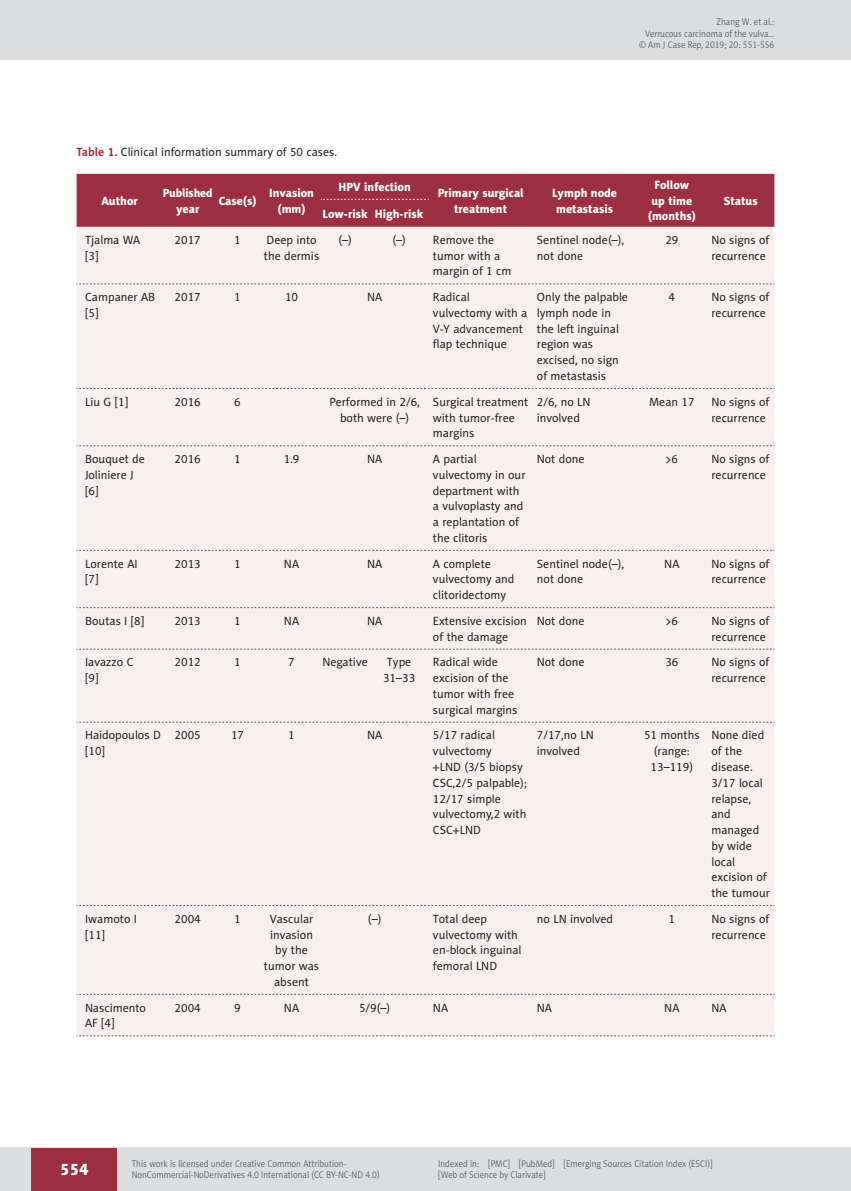
<style>
.page{position:relative;width:851px;height:1191px;background:#fff}
.page>*{position:absolute;margin:0;border:0;box-sizing:border-box;transform-origin:0 0}
.t1{font:16.5px "Naomi Sans EFN Heavy";color:#fff}
.AJCR_Tabela_zawartos{font:12px/15.8px "Naomi Sans EFN";color:#231f20}
.AJCR_Tabela_Head{font:12px/15.8px "Naomi Sans EFN Heavy";color:#fff;text-align:center}
.AJCR_Tabela_tytul{font:12px "Naomi Sans EFN";color:#231f20}
.t2{font:9.75px/11.2px "Naomi Sans EFN Light";color:#57585a;scale:.9 1}
.s1{font-weight:700;color:#9d2f42}
</style>
<div class="page">
<div style="left:77px;top:227px;width:697px;height:808px;background:#f7f0ef"></div>
<svg style="left:77px;top:284px;width:697px;height:1px"></svg>
<svg style="left:77px;top:388px;width:697px;height:1px"></svg>
<svg style="left:77px;top:445px;width:697px;height:1px"></svg>
<svg style="left:77px;top:550px;width:697px;height:1px"></svg>
<svg style="left:77px;top:607px;width:697px;height:1px"></svg>
<svg style="left:77px;top:649px;width:697px;height:1px"></svg>
<svg style="left:77px;top:722px;width:697px;height:1px"></svg>
<svg style="left:77px;top:905px;width:697px;height:1px"></svg>
<svg style="left:77px;top:994px;width:697px;height:1px"></svg>
<svg style="left:77px;top:1035px;width:697px;height:1px"></svg>
<div style="left:77px;top:174px;width:697px;height:53px;background:#9d2f42"></div>
<div style="left:0;top:1148px;width:850px;height:43px;background:#dcdddf"></div>
<div style="left:32px;top:1147px;width:85px;height:43px;background:#9d2f42"></div>
<div style="left:0;top:0;width:850px;height:60px;background:#dcdddf"></div>
<hr style="left:850px;top:0;width:1px;height:60px;background:#dcdddf">
<p class="t2" style="left:639px;top:16px;width:152px;text-align:right">Zhang W. et al.:<br>Verrucous carcinoma of the vulva… © Am J Case Rep, 2019; 20: 551-556</p>
<p class="AJCR_Tabela_tytul" style="left:77px;top:145px;width:262px"><span class="s1">Table 1.</span> Clinical information summary of 50 cases.</p>
<p class="AJCR_Tabela_Head" style="left:101px;top:193px;width:38px">Author</p>
<p class="AJCR_Tabela_Head" style="left:163px;top:185px;width:51px">Published year</p>
<p class="AJCR_Tabela_Head" style="left:219px;top:193px;width:39px">Case(s)</p>
<p class="AJCR_Tabela_Head" style="left:269px;top:185px;width:46px">Invasion (mm)</p>
<p class="AJCR_Tabela_Head" style="left:338px;top:179px;width:74px">HPV infection</p>
<p class="AJCR_Tabela_Head" style="left:322px;top:205px;width:46px">Low-risk</p>
<p class="AJCR_Tabela_Head" style="left:375px;top:205px;width:50px">High-risk</p>
<p class="AJCR_Tabela_Head" style="left:437px;top:185px;width:87px">Primary surgical treatment</p>
<p class="AJCR_Tabela_Head" style="left:552px;top:185px;width:66px">Lymph node metastasis</p>
<p class="AJCR_Tabela_Head" style="left:648px;top:177px;width:49px">Follow up time (months)</p>
<p class="AJCR_Tabela_Head" style="left:723px;top:193px;width:36px">Status</p>
<p class="AJCR_Tabela_zawartos" style="left:85px;top:232px;width:57px">Tjalma WA [3]</p>
<p class="AJCR_Tabela_zawartos" style="left:174px;top:232px;width:28px">2017</p>
<p class="AJCR_Tabela_zawartos" style="left:234px;top:232px;width:8px">1</p>
<p class="AJCR_Tabela_zawartos" style="left:264px;top:232px;width:57px">Deep into the dermis</p>
<p class="AJCR_Tabela_zawartos" style="left:338px;top:232px;width:15px">(–)</p>
<p class="AJCR_Tabela_zawartos" style="left:392px;top:232px;width:15px">(–)</p>
<p class="AJCR_Tabela_zawartos" style="left:433px;top:232px;width:80px">Remove the tumor with a margin of 1 cm</p>
<p class="AJCR_Tabela_zawartos" style="left:537px;top:232px;width:89px">Sentinel node(–), not done</p>
<p class="AJCR_Tabela_zawartos" style="left:665px;top:232px;width:15px">29</p>
<p class="AJCR_Tabela_zawartos" style="left:711px;top:232px;width:59px">No signs of recurrence</p>
<p class="AJCR_Tabela_zawartos" style="left:85px;top:289px;width:72px">Campaner AB [5]</p>
<p class="AJCR_Tabela_zawartos" style="left:174px;top:289px;width:28px">2017</p>
<p class="AJCR_Tabela_zawartos" style="left:234px;top:289px;width:8px">1</p>
<p class="AJCR_Tabela_zawartos" style="left:285px;top:289px;width:15px">10</p>
<p class="AJCR_Tabela_zawartos" style="left:367px;top:289px;width:17px">NA</p>
<p class="AJCR_Tabela_zawartos" style="left:433px;top:289px;width:96px">Radical vulvectomy with a<br>V-Y advancement flap technique</p>
<p class="AJCR_Tabela_zawartos" style="left:537px;top:289px;width:93px">Only the palpable lymph node in the left inguinal region was excised, no sign of metastasis</p>
<p class="AJCR_Tabela_zawartos" style="left:668px;top:289px;width:8px">4</p>
<p class="AJCR_Tabela_zawartos" style="left:711px;top:289px;width:59px">No signs of recurrence</p>
<p class="AJCR_Tabela_zawartos" style="left:85px;top:394px;width:45px">Liu G [1]</p>
<p class="AJCR_Tabela_zawartos" style="left:174px;top:394px;width:28px">2016</p>
<p class="AJCR_Tabela_zawartos" style="left:234px;top:394px;width:8px">6</p>
<p class="AJCR_Tabela_zawartos" style="left:329px;top:394px;width:92px;text-align:center">Performed in 2/6, both were (–)</p>
<p class="AJCR_Tabela_zawartos" style="left:433px;top:394px;width:97px">Surgical treatment with tumor-free margins</p>
<p class="AJCR_Tabela_zawartos" style="left:537px;top:394px;width:55px">2/6, no LN involved</p>
<p class="AJCR_Tabela_zawartos" style="left:649px;top:394px;width:47px">Mean 17</p>
<p class="AJCR_Tabela_zawartos" style="left:711px;top:394px;width:59px">No signs of recurrence</p>
<p class="AJCR_Tabela_zawartos" style="left:85px;top:451px;width:61px">Bouquet de<br>Joliniere J [6]</p>
<p class="AJCR_Tabela_zawartos" style="left:174px;top:451px;width:28px">2016</p>
<p class="AJCR_Tabela_zawartos" style="left:234px;top:451px;width:8px">1</p>
<p class="AJCR_Tabela_zawartos" style="left:283px;top:451px;width:17px">1.9</p>
<p class="AJCR_Tabela_zawartos" style="left:367px;top:451px;width:17px">NA</p>
<p class="AJCR_Tabela_zawartos" style="left:433px;top:451px;width:94px">A partial vulvectomy in our department with a vulvoplasty and a replantation of the clitoris</p>
<p class="AJCR_Tabela_zawartos" style="left:537px;top:451px;width:49px">Not done</p>
<p class="AJCR_Tabela_zawartos" style="left:665px;top:451px;width:14px">&gt;6</p>
<p class="AJCR_Tabela_zawartos" style="left:711px;top:451px;width:59px">No signs of recurrence</p>
<p class="AJCR_Tabela_zawartos" style="left:85px;top:556px;width:54px">Lorente AI [7]</p>
<p class="AJCR_Tabela_zawartos" style="left:174px;top:556px;width:28px">2013</p>
<p class="AJCR_Tabela_zawartos" style="left:234px;top:556px;width:8px">1</p>
<p class="AJCR_Tabela_zawartos" style="left:284px;top:556px;width:17px">NA</p>
<p class="AJCR_Tabela_zawartos" style="left:367px;top:556px;width:17px">NA</p>
<p class="AJCR_Tabela_zawartos" style="left:433px;top:556px;width:83px">A complete vulvectomy and clitoridectomy</p>
<p class="AJCR_Tabela_zawartos" style="left:537px;top:556px;width:89px">Sentinel node(–), not done</p>
<p class="AJCR_Tabela_zawartos" style="left:664px;top:556px;width:17px">NA</p>
<p class="AJCR_Tabela_zawartos" style="left:711px;top:556px;width:59px">No signs of recurrence</p>
<p class="AJCR_Tabela_zawartos" style="left:85px;top:613px;width:61px">Boutas I [8]</p>
<p class="AJCR_Tabela_zawartos" style="left:174px;top:613px;width:28px">2013</p>
<p class="AJCR_Tabela_zawartos" style="left:234px;top:613px;width:8px">1</p>
<p class="AJCR_Tabela_zawartos" style="left:284px;top:613px;width:17px">NA</p>
<p class="AJCR_Tabela_zawartos" style="left:367px;top:613px;width:17px">NA</p>
<p class="AJCR_Tabela_zawartos" style="left:433px;top:613px;width:95px">Extensive excision of the damage</p>
<p class="AJCR_Tabela_zawartos" style="left:537px;top:613px;width:49px">Not done</p>
<p class="AJCR_Tabela_zawartos" style="left:665px;top:613px;width:14px">&gt;6</p>
<p class="AJCR_Tabela_zawartos" style="left:711px;top:613px;width:59px">No signs of recurrence</p>
<p class="AJCR_Tabela_zawartos" style="left:85px;top:654px;width:50px">Iavazzo C [9]</p>
<p class="AJCR_Tabela_zawartos" style="left:174px;top:654px;width:28px">2012</p>
<p class="AJCR_Tabela_zawartos" style="left:234px;top:654px;width:8px">1</p>
<p class="AJCR_Tabela_zawartos" style="left:288px;top:654px;width:8px">7</p>
<p class="AJCR_Tabela_zawartos" style="left:322px;top:654px;width:47px">Negative</p>
<p class="AJCR_Tabela_zawartos" style="left:383px;top:654px;width:34px;text-align:center">Type<br>31–33</p>
<p class="AJCR_Tabela_zawartos" style="left:433px;top:654px;width:86px">Radical wide excision of the tumor with free surgical margins</p>
<p class="AJCR_Tabela_zawartos" style="left:537px;top:654px;width:49px">Not done</p>
<p class="AJCR_Tabela_zawartos" style="left:665px;top:654px;width:15px">36</p>
<p class="AJCR_Tabela_zawartos" style="left:711px;top:654px;width:59px">No signs of recurrence</p>
<p class="AJCR_Tabela_zawartos" style="left:85px;top:727px;width:77px">Haidopoulos D [10]</p>
<p class="AJCR_Tabela_zawartos" style="left:174px;top:727px;width:28px">2005</p>
<p class="AJCR_Tabela_zawartos" style="left:231px;top:727px;width:15px">17</p>
<p class="AJCR_Tabela_zawartos" style="left:288px;top:727px;width:8px">1</p>
<p class="AJCR_Tabela_zawartos" style="left:367px;top:727px;width:17px">NA</p>
<p class="AJCR_Tabela_zawartos" style="left:433px;top:727px;width:96px">5/17 radical vulvectomy<br>+LND (3/5 biopsy<br>CSC,2/5 palpable);<br>12/17 simple vulvectomy,2 with<br>CSC+LND</p>
<p class="AJCR_Tabela_zawartos" style="left:537px;top:727px;width:58px">7/17,no LN involved</p>
<p class="AJCR_Tabela_zawartos" style="left:644px;top:727px;width:57px;text-align:center">51 months (range:<br>13–119)</p>
<p class="AJCR_Tabela_zawartos" style="left:711px;top:727px;width:60px">None died of the disease.<br>3/17 local relapse, and managed by wide local excision of the tumour</p>
<p class="AJCR_Tabela_zawartos" style="left:85px;top:911px;width:53px">Iwamoto I [11]</p>
<p class="AJCR_Tabela_zawartos" style="left:174px;top:911px;width:28px">2004</p>
<p class="AJCR_Tabela_zawartos" style="left:234px;top:911px;width:8px">1</p>
<p class="AJCR_Tabela_zawartos" style="left:264px;top:911px;width:57px;text-align:center">Vascular invasion by the tumor was absent</p>
<p class="AJCR_Tabela_zawartos" style="left:368px;top:911px;width:15px">(–)</p>
<p class="AJCR_Tabela_zawartos" style="left:433px;top:911px;width:90px">Total deep vulvectomy with en-block inguinal femoral LND</p>
<p class="AJCR_Tabela_zawartos" style="left:537px;top:911px;width:78px">no LN involved</p>
<p class="AJCR_Tabela_zawartos" style="left:668px;top:911px;width:8px">1</p>
<p class="AJCR_Tabela_zawartos" style="left:711px;top:911px;width:59px">No signs of recurrence</p>
<p class="AJCR_Tabela_zawartos" style="left:85px;top:999px;width:62px">Nascimento<br>AF [4]</p>
<p class="AJCR_Tabela_zawartos" style="left:174px;top:999px;width:28px">2004</p>
<p class="AJCR_Tabela_zawartos" style="left:234px;top:999px;width:8px">9</p>
<p class="AJCR_Tabela_zawartos" style="left:284px;top:999px;width:17px">NA</p>
<p class="AJCR_Tabela_zawartos" style="left:359px;top:999px;width:33px">5/9(–)</p>
<p class="AJCR_Tabela_zawartos" style="left:433px;top:999px;width:17px">NA</p>
<p class="AJCR_Tabela_zawartos" style="left:537px;top:999px;width:17px">NA</p>
<p class="AJCR_Tabela_zawartos" style="left:664px;top:999px;width:17px">NA</p>
<p class="AJCR_Tabela_zawartos" style="left:711px;top:999px;width:17px">NA</p>
<h1 class="t1" style="left:60px;top:1159px;width:30px">554</h1>
<p class="t2" style="left:132px;top:1158px;width:277px">This work is licensed under Creative Common Attribution-<br>NonCommercial-NoDerivatives 4.0 International (CC BY-NC-ND 4.0)</p>
<p class="t2" style="left:438px;top:1158px;width:306px">Indexed in: [PMC] [PubMed] [Emerging Sources Citation Index (ESCI)] [Web of Science by Clarivate]</p>
</div>
